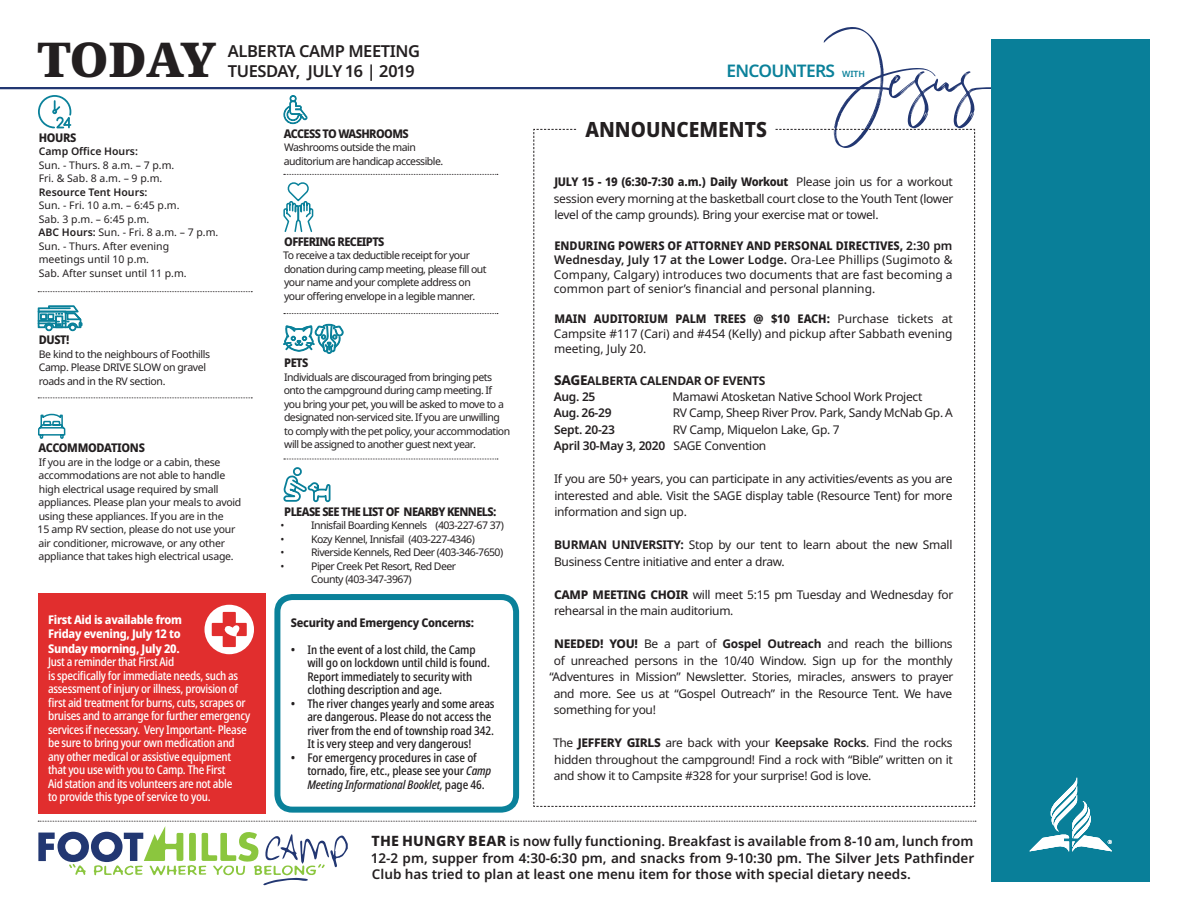
<style>
.page{position:relative;width:1188px;height:918px;background:#fff}
.page>*{position:absolute;margin:0;border:0;box-sizing:border-box;transform-origin:0 0}
.t1{font:900 48px "Noto Serif";letter-spacing:-.02em;color:#231f20}
.t2{font:800 semi-condensed 21px "Noto Sans";color:#231f20}
.t3{font:600 17.4px "Noto Sans";letter-spacing:-.04em;color:#0a819a}
.t4{font:600 16.5px "Noto Sans";letter-spacing:-.025em;color:#231f20}
.t5{font:600 13.5px/16.2px "Noto Sans";color:#231f20;text-align:justify}
.t6{font:12px/16.5px "Noto Sans";letter-spacing:-.025em;color:#231f20;text-align:justify}
.t7{font:500 condensed 12px/13.5px "Noto Sans";letter-spacing:-.025em;color:#fff}
.t8{font:500 condensed 12px/13.5px "Noto Sans";letter-spacing:-.01em;color:#231f20}
.t9{font:800 semi-condensed 12px "Noto Sans";letter-spacing:-.05em;color:#231f20}
.t10{font:800 semi-condensed 12px/14.4px "Noto Sans";letter-spacing:-.025em;color:#fff;text-align:justify}
.t11{font:600 12px "Noto Sans";letter-spacing:-.025em;color:#231f20}
.t12{font:800 semi-condensed 12px "Noto Sans";letter-spacing:-.025em;color:#231f20}
.t13{font:700 12px "Noto Sans";letter-spacing:-.025em;color:#231f20}
.t14{font:10.5px/13.5px "Noto Sans";letter-spacing:-.05em;color:#231f20}
.t15{font:10.5px/13.5px "Noto Sans";letter-spacing:-.025em;color:#231f20}
.t16{font:10.5px/13.5px "Noto Sans";color:#231f20}
.t17{font:600 10.5px "Noto Sans";color:#231f20}
.s1{font-weight:600}
.s2{font-style:italic}
.s3{font-size:8.7px}
.s4{font-weight:800;font-stretch:semi-condensed}
.s5{font-weight:800;font-size:13.5px}
.s6{font-weight:400}
.s7{font-weight:700}
.s8{font-weight:800}
.s9{font-weight:800;font-size:14.25px}
</style>
<div class="page">
<svg style="left:0;top:27px;width:991px;height:121px"></svg>
<div style="left:991px;top:39px;width:159px;height:842px;background:#097f99"></div>
<svg style="left:533px;top:129px;width:442px;height:678px"></svg>
<div style="left:38px;top:3px;width:187px;height:74px;background:#fff"></div>
<div style="left:577px;top:114px;width:198px;height:39px;background:#fff"></div>
<svg style="left:1030px;top:778px;width:82px;height:74px"></svg>
<svg style="left:38px;top:821px;width:938px;height:65px"></svg>
<div style="left:274px;top:594px;width:245px;height:219px;border:6px solid #0a819a;border-radius:15px"></div>
<svg style="left:37px;top:94px;width:35px;height:35px"></svg>
<svg style="left:38px;top:305px;width:44px;height:26px"></svg>
<svg style="left:38px;top:413px;width:28px;height:26px"></svg>
<svg style="left:283px;top:95px;width:25px;height:30px"></svg>
<svg style="left:283px;top:323px;width:60px;height:31px"></svg>
<svg style="left:283px;top:467px;width:48px;height:36px"></svg>
<svg style="left:38px;top:291px;width:214px;height:1px"></svg>
<svg style="left:38px;top:398px;width:214px;height:1px"></svg>
<svg style="left:284px;top:313px;width:214px;height:1px"></svg>
<svg style="left:284px;top:459px;width:214px;height:1px"></svg>
<svg style="left:283px;top:174px;width:215px;height:58px"></svg>
<div style="left:38px;top:593px;width:227px;height:220px;background:#e12e2e"></div>
<div style="left:205px;top:605px;width:49px;height:49px;background:#fff;border-radius:50%"></div>
<svg style="left:212px;top:612px;width:35px;height:35px"></svg>
<p class="t1" style="left:38px;top:25px;width:180px">TODAY</p>
<p class="t4" style="left:228px;top:40px;width:194px">ALBERTA CAMP MEETING</p>
<p class="t4" style="left:228px;top:60px;width:189px">TUESDAY, JULY 16 | 2019</p>
<p class="t9" style="left:39px;top:129px;width:39px">HOURS</p>
<p class="t17" style="left:39px;top:144px;width:101px">Camp Office Hours:</p>
<p class="t16" style="left:39px;top:159px;width:137px">Sun. - Thurs. 8 a.m. – 7 p.m.</p>
<p class="t14" style="left:39px;top:172px;width:125px">Fri. &amp; Sab. 8 a.m. – 9 p.m.</p>
<p class="t17" style="left:39px;top:185px;width:110px">Resource Tent Hours:</p>
<p class="t16" style="left:39px;top:199px;width:142px">Sun. - Fri. 10 a.m. – 6:45 p.m.</p>
<p class="t14" style="left:39px;top:213px;width:112px">Sab. 3 p.m. – 6:45 p.m.</p>
<p class="t14" style="left:39px;top:226px;width:181px"><span class="s1">ABC Hours:</span> Sun. - Fri. 8 a.m. – 7 p.m.</p>
<p class="t16" style="left:39px;top:240px;width:132px">Sun. - Thurs. After evening meetings until 10 p.m.</p>
<p class="t16" style="left:39px;top:267px;width:149px">Sab. After sunset until 11 p.m.</p>
<p class="t9" style="left:284px;top:124px;width:126px">ACCESS TO WASHROOMS</p>
<p class="t14" style="left:284px;top:141px;width:161px">Washrooms outside the main auditorium are handicap accessible.</p>
<p class="t9" style="left:284px;top:232px;width:102px">OFFERING RECEIPTS</p>
<p class="t14" style="left:283px;top:249px;width:205px">To receive a tax deductible receipt for your donation during camp meeting, please fill out your name and your complete address on your offering envelope in a legible manner.</p>
<p class="t9" style="left:39px;top:331px;width:32px">DUST!</p>
<p class="t14" style="left:39px;top:348px;width:173px">Be kind to the neighbours of Foothills<br>Camp. Please DRIVE SLOW on gravel roads and in the RV section.</p>
<p class="t12" style="left:39px;top:439px;width:108px">ACCOMMODATIONS</p>
<p class="t15" style="left:38px;top:456px;width:205px">If you are in the lodge or a cabin, these accommodations are not able to handle high electrical usage required by small appliances. Please plan your meals to avoid using these appliances. If you are in the<br>15 amp RV section, please do not use your air conditioner, microwave, or any other appliance that takes high electrical usage.</p>
<p class="t10" style="left:48px;top:612px;width:135px">First Aid is available from Friday evening, July 12 to Sunday morning, July 20.</p>
<p class="t7" style="left:48px;top:655px;width:204px">Just a reminder that First Aid<br>is specifically for immediate needs, such as assessment of injury or illness, provision of first aid treatment for burns, cuts, scrapes or bruises and to arrange for further emergency services if necessary. Very Important- Please be sure to bring your own medication and any other medical or assistive equipment that you use with you to Camp. The First<br>Aid station and its volunteers are not able<br>to provide this type of service to you.</p>
<p class="t9" style="left:284px;top:354px;width:25px">PETS</p>
<p class="t14" style="left:284px;top:370px;width:228px">Individuals are discouraged from bringing pets onto the campground during camp meeting. If you bring your pet, you will be asked to move to a designated non-serviced site. If you are unwilling to comply with the pet policy, your accommodation will be assigned to another guest next year.</p>
<p class="t9" style="left:284px;top:502px;width:214px">PLEASE SEE THE LIST OF NEARBY KENNELS:</p>
<p class="t14" style="left:281px;top:519px;width:5px">•</p>
<p class="t14" style="left:311px;top:519px;width:194px">Innisfail Boarding Kennels (403-227-67 37)</p>
<p class="t14" style="left:281px;top:532px;width:5px">•</p>
<p class="t14" style="left:311px;top:532px;width:165px">Kozy Kennel, Innisfail (403-227-4346)</p>
<p class="t14" style="left:281px;top:546px;width:5px">•</p>
<p class="t14" style="left:311px;top:546px;width:194px">Riverside Kennels, Red Deer (403-346-7650)</p>
<p class="t14" style="left:281px;top:559px;width:5px">•</p>
<p class="t14" style="left:311px;top:559px;width:146px">Piper Creek Pet Resort, Red Deer<br>County (403-347-3967)</p>
<p class="t12" style="left:291px;top:613px;width:185px">Security and Emergency Concerns:</p>
<p class="t8" style="left:307px;top:643px;width:184px;text-indent:-16px">• In the event of a lost child, the Camp will go on lockdown until child is found.<br>Report immediately to security with clothing description and age.</p>
<p class="t8" style="left:307px;top:697px;width:189px;text-indent:-16px">• The river changes yearly and some areas are dangerous. Please do not access the river from the end of township road 342.<br>It is very steep and very dangerous!</p>
<p class="t8" style="left:307px;top:751px;width:185px;text-indent:-16px">• For emergency procedures in case of tornado, fire, etc., please see your <span class="s2">Camp<br>Meeting Informational Booklet,</span> page 46.</p>
<p class="t3" style="left:727px;top:59px;width:140px">ENCOUNTERS <span class="s3">WITH</span></p>
<p class="t2" style="left:585px;top:113px;width:183px">ANNOUNCEMENTS</p>
<p class="t6" style="left:554px;top:174px;width:401px"><span class="s4">JULY 15 - 19 (6:30-7:30 a.m.) Daily Workout</span> Please join us for a workout session every morning at the basketball court close to the Youth Tent (lower level of the camp grounds). Bring your exercise mat or towel.</p>
<p class="t6" style="left:554px;top:239px;width:400px;line-height:14.4px"><span class="s4">ENDURING POWERS OF ATTORNEY AND PERSONAL DIRECTIVES,</span> <span class="s1">2:30 pm Wednesday, July 17 at the Lower Lodge.</span> Ora-Lee Phillips (Sugimoto &amp; Company, Calgary) introduces two documents that are fast becoming a common part of senior’s financial and personal planning.</p>
<p class="t6" style="left:554px;top:311px;width:400px;line-height:15px"><span class="s4">MAIN AUDITORIUM PALM TREES @ $10 EACH:</span> Purchase tickets at Campsite #117 (Cari) and #454 (Kelly) and pickup after Sabbath evening meeting, July 20.</p>
<p class="t13" style="left:554px;top:372px;width:213px"><span class="s5">SAGE</span>ALBERTA CALENDAR OF EVENTS</p>
<p class="t11" style="left:554px;top:388px;width:43px">Aug. 25</p>
<p class="t6" style="left:672px;top:388px;width:252px">Mamawi Atosketan Native School Work Project</p>
<p class="t11" style="left:554px;top:404px;width:59px">Aug. 26-29</p>
<p class="t6" style="left:673px;top:405px;width:282px">RV Camp, Sheep River Prov. Park, Sandy McNab Gp. A</p>
<p class="t11" style="left:554px;top:421px;width:62px">Sept. 20-23</p>
<p class="t6" style="left:673px;top:421px;width:168px">RV Camp, Miquelon Lake, Gp. 7</p>
<p class="t11" style="left:554px;top:437px;width:214px">April 30-May 3, 2020 <span class="s6">SAGE Convention</span></p>
<p class="t6" style="left:554px;top:471px;width:400px">If you are 50+ years, you can participate in any activities/events as you are interested and able. Visit the SAGE display table (Resource Tent) for more information and sign up.</p>
<p class="t6" style="left:554px;top:537px;width:400px"><span class="s7">BURMAN UNIVERSITY:</span> Stop by our tent to learn about the new Small<br>Business Centre initiative and enter a draw.</p>
<p class="t6" style="left:554px;top:586px;width:401px"><span class="s8">CAMP MEETING CHOIR</span> will meet 5:15 pm Tuesday and Wednesday for rehearsal in the main auditorium.</p>
<p class="t6" style="left:554px;top:636px;width:400px"><span class="s8">NEEDED! YOU!</span> Be a part of <span class="s7">Gospel Outreach</span> and reach the billions</p>
<p class="t6" style="left:554px;top:652px;width:400px">of unreached persons in the 10/40 Window. Sign up for the monthly</p>
<p class="t6" style="left:549px;top:669px;width:406px">“Adventures in Mission” Newsletter. Stories, miracles, answers to prayer</p>
<p class="t6" style="left:554px;top:685px;width:400px">and more. See us at “Gospel Outreach” in the Resource Tent. We have</p>
<p class="t6" style="left:554px;top:702px;width:104px">something for you!</p>
<p class="t6" style="left:553px;top:735px;width:401px">The <span class="s8">JEFFERY GIRLS</span> are back with your <span class="s1">Keepsake Rocks</span>. Find the rocks hidden throughout the campground! Find a rock with “Bible” written on it and show it to Campsite #328 for your surprise! God is love.</p>
<p class="t5" style="left:371px;top:834px;width:605px"><span class="s9">THE HUNGRY BEAR</span> is now fully functioning. Breakfast is available from 8-10 am, lunch from 12-2 pm, supper from 4:30-6:30 pm, and snacks from 9-10:30 pm. The Silver Jets Pathfinder Club has tried to plan at least one menu item for those with special dietary needs.</p>
</div>
